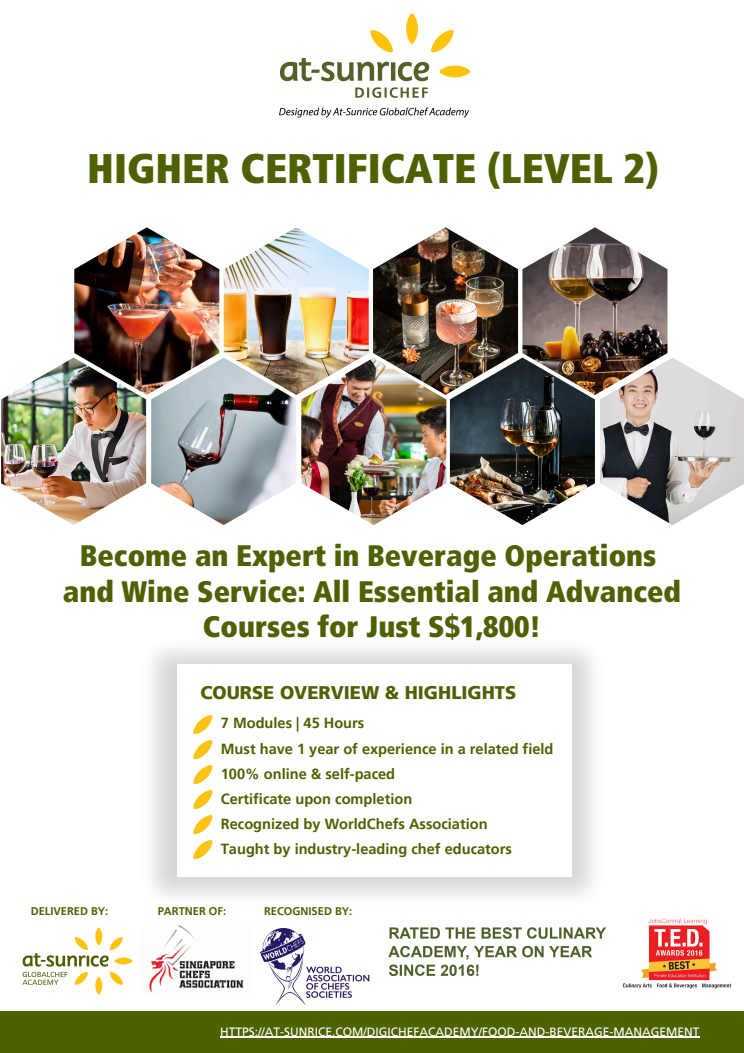
<style>
.page{position:relative;width:744px;height:1053px;background:#fff}
.page>*{position:absolute;margin:0;border:0;box-sizing:border-box;transform-origin:0 0}
.t1{font:900 condensed 41.4px "Frutiger LT Std";color:#4e6100}
.t2{font:900 condensed 29.64px/35.3px "Frutiger LT Std";color:#4e6100;text-align:center}
.t3{font:900 18.24px "Frutiger LT Pro";color:#4e6100}
.t4{font:700 14.6px "Frutiger LT Pro";color:#4e6100}
.t5{font:12px "Frutiger LT Pro";color:#fff}
.t6{font:700 11.08px "Frutiger LT Pro";color:#4e6100}
</style>
<div class="page">
<img style="left:279px;top:13px;width:192px;height:105px">
<img style="left:149px;top:925px;width:95px;height:68px">
<img style="left:193px;top:714px;width:20px;height:20px">
<img style="left:193px;top:734px;width:20px;height:25px">
<img style="left:193px;top:759px;width:20px;height:25px">
<img style="left:193px;top:784px;width:20px;height:25px">
<img style="left:193px;top:809px;width:20px;height:25px">
<img style="left:193px;top:834px;width:20px;height:26px">
<div style="left:0;top:1010px;width:744px;height:42px;background:#4e6100"></div>
<img style="left:74px;top:227px;width:145px;height:168px">
<img style="left:151px;top:357px;width:145px;height:168px">
<img style="left:224px;top:227px;width:145px;height:168px">
<img style="left:301px;top:357px;width:145px;height:168px">
<img style="left:373px;top:227px;width:145px;height:168px">
<img style="left:450px;top:357px;width:145px;height:168px">
<img style="left:522px;top:227px;width:145px;height:168px">
<img style="left:600px;top:357px;width:144px;height:168px">
<img style="left:1px;top:357px;width:145px;height:168px">
<img style="left:22px;top:927px;width:111px;height:68px">
<img style="left:260px;top:928px;width:109px;height:77px">
<img style="left:388px;top:918px;width:344px;height:71px">
<hr style="left:220px;top:1036px;width:479px;height:1px;background:#fff">
<p class="t1" style="left:87px;top:151px;width:573px">HIGHER CERTIFICATE (LEVEL 2)</p>
<h4 class="t2" style="left:63px;top:541px;width:620px">Become an Expert in Beverage Operations and Wine Service: All Essential and Advanced<br>Courses for Just S$1,800!</h4>
<h4 class="t3" style="left:200px;top:681px;width:317px">COURSE OVERVIEW &amp; HIGHLIGHTS</h4>
<h4 class="t4" style="left:221px;top:714px;width:145px">7 Modules | 45 Hours</h4>
<h4 class="t4" style="left:221px;top:739px;width:334px">Must have 1 year of experience in a related field</h4>
<h4 class="t4" style="left:221px;top:764px;width:176px">100% online &amp; self-paced</h4>
<h4 class="t4" style="left:221px;top:789px;width:193px">Certificate upon completion</h4>
<h5 class="t4" style="left:221px;top:814px;width:268px">Recognized by WorldChefs Association</h5>
<p class="t4" style="left:221px;top:839px;width:293px">Taught by industry-leading chef educators</p>
<h5 class="t6" style="left:31px;top:903px;width:79px">DELIVERED BY:</h5>
<h5 class="t6" style="left:158px;top:904px;width:70px">PARTNER OF:</h5>
<p class="t6" style="left:264px;top:904px;width:90px">RECOGNISED BY:</p>
<p class="t5" style="left:220px;top:1024px;width:481px">HTTPS://AT-SUNRICE.COM/DIGICHEFACADEMY/FOOD-AND-BEVERAGE-MANAGEMENT</p>
</div>
